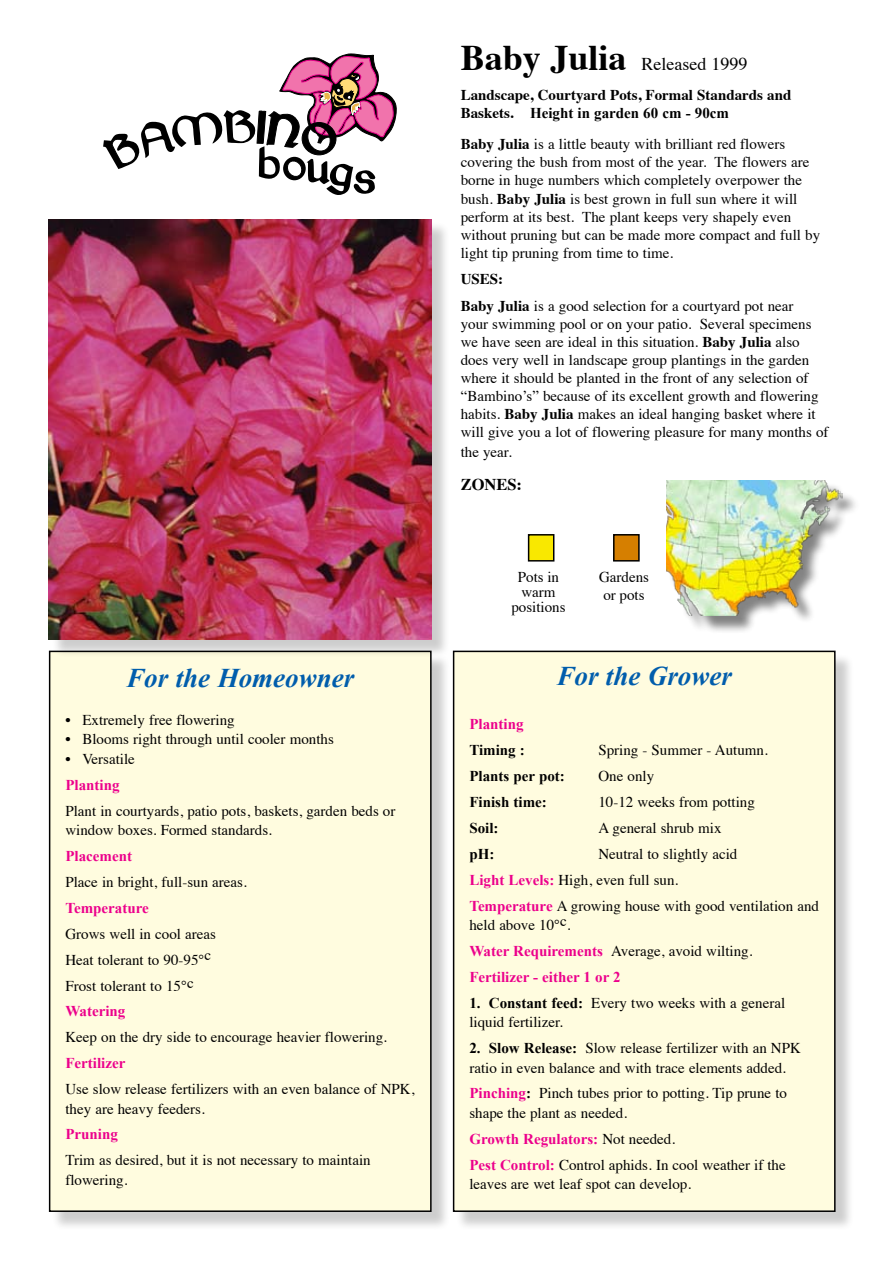
<style>
.page{position:relative;width:893px;height:1263px;background:#fff}
.page>*{position:absolute;margin:0;border:0;box-sizing:border-box;transform-origin:0 0}
.t1{font:italic 700 27px "Times New Roman";color:#005dac}
.t2{font:18px "Times";color:#000}
.t3{font:700 16.5px "Times";color:#000}
.t4{font:15px/18px "Times";color:#000}
.t5{font:700 15px "Times New Roman";color:#ec008c}
.t6{font:700 15px "Times New Roman";color:#000}
.t7{font:700 15px "Times";color:#000}
.s1{font-weight:700;font-size:36px}
.s2{font-family:"Times"}
.s3{font-weight:700}
.s4{font-family:"Times New Roman";font-weight:700;color:#ec008c}
.s5{font-family:"Times New Roman";font-weight:700}
.s6{font-family:"Times";font-weight:400;color:#000}
</style>
<div class="page">
<svg style="left:103px;top:54px;width:294px;height:141px"></svg>
<div style="left:668px;top:483px;width:192px;height:151px;background:#000;opacity:.49"></div>
<img style="left:666px;top:480px;width:177px;height:136px">
<div style="left:529px;top:535px;width:25px;height:26px;background:#f9e800"></div>
<div style="left:528px;top:534px;width:26px;height:27px;border:2px solid #000"></div>
<div style="left:614px;top:535px;width:25px;height:26px;background:#d67f00"></div>
<div style="left:613px;top:534px;width:27px;height:27px;border:2px solid #000"></div>
<div style="left:455px;top:653px;width:399px;height:578px;background:#000;opacity:.2"></div>
<div style="left:454px;top:651px;width:381px;height:560px;background:#fffcdf"></div>
<div style="left:453px;top:651px;width:383px;height:561px;border:2px solid #000"></div>
<div style="left:51px;top:653px;width:399px;height:578px;background:#000;opacity:.2"></div>
<div style="left:50px;top:651px;width:381px;height:560px;background:#fffcdf"></div>
<div style="left:49px;top:651px;width:383px;height:561px;border:2px solid #000"></div>
<div style="left:51px;top:221px;width:399px;height:438px;background:#000;opacity:.2"></div>
<img style="left:49px;top:219px;width:383px;height:421px">
<h1 class="t1" style="left:126px;top:659px;width:229px">For the Homeowner</h1>
<p class="t4" style="left:65px;top:710px;width:171px">• Extremely free flowering</p>
<p class="t4" style="left:65px;top:729px;width:270px">• Blooms right through until cooler months</p>
<p class="t4" style="left:65px;top:749px;width:71px">• Versatile</p>
<p class="t5" style="left:65px;top:774px;width:56px">Planting</p>
<p class="t4" style="left:65px;top:800px;width:332px;line-height:19.5px">Plant in courtyards, patio pots, baskets, garden beds or window boxes. Formed standards.</p>
<p class="t5" style="left:65px;top:846px;width:68px">Placement</p>
<p class="t4" style="left:65px;top:872px;width:183px">Place in bright, full-sun areas.</p>
<p class="t5" style="left:65px;top:897px;width:85px">Temperature</p>
<p class="t4" style="left:65px;top:919px;width:152px;line-height:25.8px">Grows well in cool areas<br>Heat tolerant to 90-95°c<br>Frost tolerant to 15°c</p>
<p class="t5" style="left:65px;top:1001px;width:61px">Watering</p>
<p class="t4" style="left:65px;top:1027px;width:323px">Keep on the dry side to encourage heavier flowering.</p>
<p class="t5" style="left:65px;top:1053px;width:61px">Fertilizer</p>
<p class="t4" style="left:65px;top:1078px;width:351px;line-height:19.5px">Use slow release fertilizers with an even balance of NPK, they are heavy feeders.</p>
<p class="t5" style="left:65px;top:1124px;width:54px">Pruning</p>
<p class="t4" style="left:65px;top:1149px;width:307px;line-height:19.5px">Trim as desired, but it is not necessary to maintain flowering.</p>
<p class="t2" style="left:461px;top:47px;width:288px"><span class="s1">Baby Julia</span> Released 1999</p>
<p class="t7" style="left:461px;top:81px;width:332px">Landscape, Courtyard Pots, Formal Standards and</p>
<p class="t6" style="left:461px;top:103px;width:270px"><span class="s2">Baskets.</span> Height in garden 60 cm - 90cm</p>
<p class="t4" style="left:461px;top:134px;width:361px"><span class="s3">Baby Julia</span> is a little beauty with brilliant red flowers covering the bush from most of the year. The flowers are borne in huge numbers which completely overpower the bush. <span class="s3">Baby Julia</span> is best grown in full sun where it will perform at its best. The plant keeps very shapely even without pruning but can be made more compact and full by light tip pruning from time to time.</p>
<p class="t4" style="left:461px;top:265px;width:334px;line-height:26.5px"><span class="s3">USES:<br>Baby Julia</span> is a good selection for a courtyard pot near</p>
<p class="t4" style="left:461px;top:314px;width:369px">your swimming pool or on your patio. Several specimens we have seen are ideal in this situation. <span class="s3">Baby Julia</span> also does very well in landscape group plantings in the garden where it should be planted in the front of any selection of “Bambino’s” because of its excellent growth and flowering habits. <span class="s3">Baby Julia</span> makes an ideal hanging basket where it will give you a lot of flowering pleasure for many months of</p>
<p class="t4" style="left:461px;top:442px;width:53px">the year.</p>
<p class="t3" style="left:461px;top:469px;width:63px">Zones :</p>
<p class="t4" style="left:511px;top:569px;width:56px;line-height:15px;text-align:center">Pots in warm positions</p>
<p class="t4" style="left:599px;top:567px;width:51px">Gardens or pots</p>
<h1 class="t1" style="left:556px;top:657px;width:177px">For the Grower</h1>
<p class="t5" style="left:469px;top:714px;width:56px">Planting</p>
<p class="t6" style="left:469px;top:740px;width:57px">Timing :</p>
<p class="t4" style="left:598px;top:740px;width:171px">Spring - Summer - Autumn.</p>
<p class="t6" style="left:469px;top:766px;width:97px">Plants per pot:</p>
<p class="t4" style="left:598px;top:766px;width:57px">One only</p>
<p class="t6" style="left:469px;top:792px;width:79px">Finish time:</p>
<p class="t4" style="left:598px;top:792px;width:158px">10-12 weeks from potting</p>
<p class="t6" style="left:469px;top:817px;width:31px">Soil:</p>
<p class="t4" style="left:598px;top:817px;width:125px">A general shrub mix</p>
<p class="t6" style="left:469px;top:843px;width:27px">pH:</p>
<p class="t4" style="left:469px;top:839px;width:351px;line-height:25.8px;text-indent:129px">Neutral to slightly acid<br><span class="s4">Light Levels:</span> High, even full sun.<br><span class="s4">Temperature</span> A growing house with good ventilation and</p>
<p class="t4" style="left:469px;top:911px;width:285px;line-height:25.8px">held above 10°c.<br><span class="s4">Water Requirements</span> Average, avoid wilting.</p>
<p class="t5" style="left:469px;top:966px;width:153px">Fertilizer - either 1 or 2</p>
<p class="t4" style="left:469px;top:991px;width:317px;line-height:19.5px"><span class="s5">1. Constant feed:</span> Every two weeks with a general liquid fertilizer.</p>
<p class="t4" style="left:469px;top:1037px;width:333px;line-height:19.5px"><span class="s5">2. Slow Release:</span> Slow release fertilizer with an NPK ratio in even balance and with trace elements added.</p>
<p class="t4" style="left:469px;top:1082px;width:319px;line-height:19.5px"><span class="s4">Pinching</span><span class="s5">:</span> Pinch tubes prior to potting. Tip prune to shape the plant as needed.</p>
<p class="t5" style="left:469px;top:1128px;width:207px">Growth Regulators: <span class="s6">Not needed.</span></p>
<p class="t4" style="left:469px;top:1153px;width:318px;line-height:19.5px"><span class="s4">Pest Control:</span> Control aphids. In cool weather if the leaves are wet leaf spot can develop.</p>
</div>
